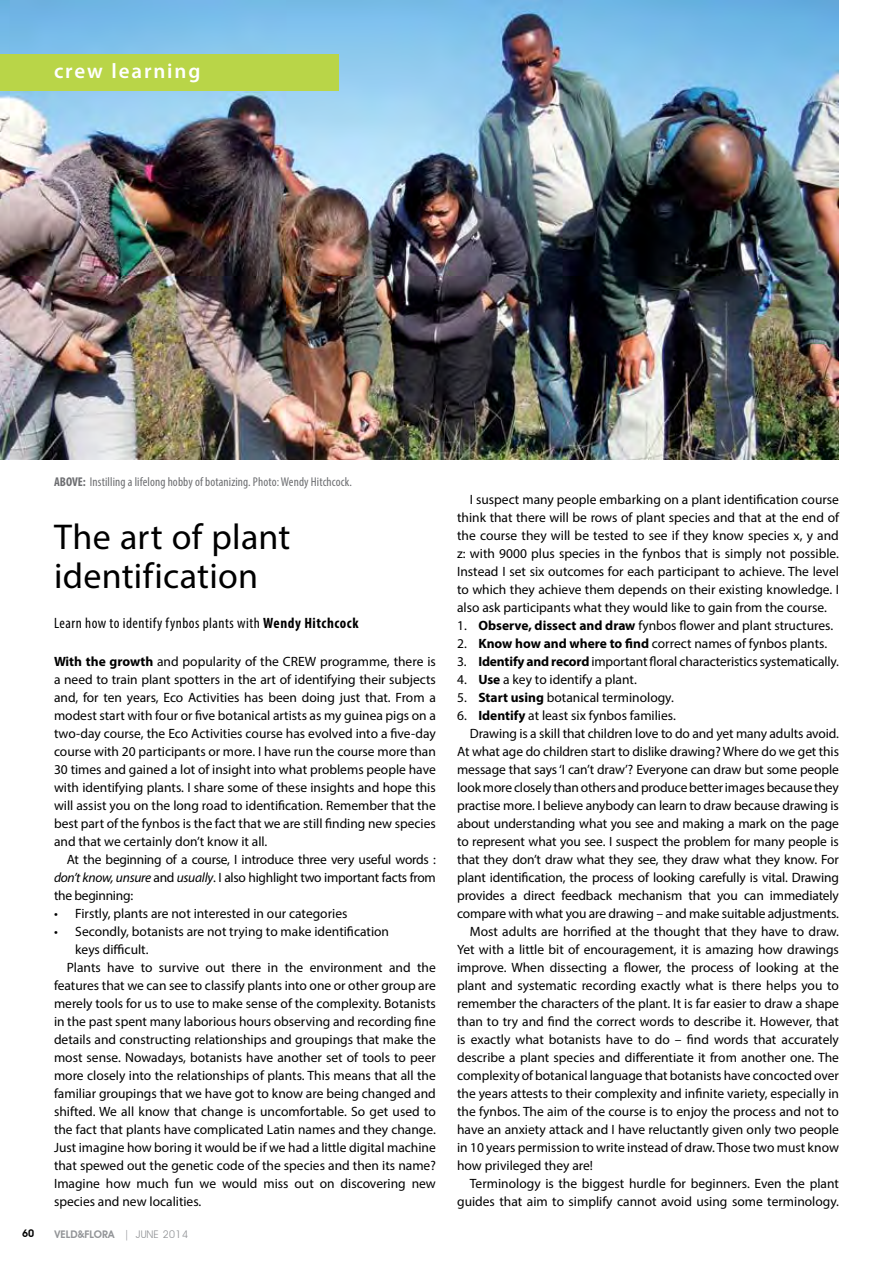
<style>
.page{position:relative;width:893px;height:1263px;background:#fff}
.page>*{position:absolute;margin:0;border:0;box-sizing:border-box;transform-origin:0 0}
.t1{font:36px/39px "Myriad Pro";letter-spacing:.01em;color:#000}
.t2{font:600 21px "Myriad Pro";letter-spacing:.09em;color:#fff}
.t3{font:condensed 15px "Myriad Pro";letter-spacing:.035em;color:#000}
.t4{font:13.5px/18px "Myriad Pro";color:#000;text-align:justify}
.t5{font:condensed 12.75px "Myriad Pro";letter-spacing:.01em;color:#6d6e71}
.t6{font:600 10.5px "Avant Garde IT Cby BT";color:#939598}
.t7{font:600 10.5px "Avant Garde IT Cby BT";color:#000}
.s1{font-weight:700}
.s2{font-style:italic}
.s3{font-weight:400}
</style>
<div class="page">
<img style="left:0;top:0;width:839px;height:460px">
<div style="left:0;top:54px;width:338px;height:36px;background:#b9d548"></div>
<h2 class="t2" style="left:54px;top:57px;width:148px">crew learning</h2>
<p class="t5" style="left:54px;top:474px;width:300px"><span class="s1">ABOVE:</span> Instilling a lifelong hobby of botanizing. Photo: Wendy Hitchcock.</p>
<h1 class="t1" style="left:54px;top:517px;width:238px">The art of plant identification</h1>
<p class="t3" style="left:54px;top:614px;width:306px">Learn how to identify fynbos plants with <span class="s1">Wendy Hitchcock</span></p>
<p class="t4" style="left:54px;top:652px;width:383px"><span class="s1">With the growth</span> and popularity of the CREW programme, there is a need to train plant spotters in the art of identifying their subjects and, for ten years, Eco Activities has been doing just that. From a modest start with four or five botanical artists as my guinea pigs on a two-day course, the Eco Activities course has evolved into a five-day course with 20 participants or more. I have run the course more than 30 times and gained a lot of insight into what problems people have with identifying plants. I share some of these insights and hope this will assist you on the long road to identification. Remember that the best part of the fynbos is the fact that we are still finding new species and that we certainly don’t know it all.</p>
<p class="t4" style="left:54px;top:850px;width:383px;text-indent:13px">At the beginning of a course, I introduce three very useful words : <span class="s2">don’t know, unsure</span> and <span class="s2">usually</span>. I also highlight two important facts from the beginning:</p>
<p class="t4" style="left:54px;top:904px;width:295px">• Firstly, plants are not interested in our categories</p>
<p class="t4" style="left:54px;top:922px;width:337px">• Secondly, botanists are not trying to make identification</p>
<p class="t4" style="left:75px;top:940px;width:75px">keys difficult.</p>
<p class="t4" style="left:67px;top:958px;width:371px">Plants have to survive out there in the environment and the</p>
<p class="t4" style="left:54px;top:976px;width:383px">features that we can see to classify plants into one or other group are</p>
<p class="t4" style="left:54px;top:994px;width:383px">merely tools for us to use to make sense of the complexity. Botanists</p>
<p class="t4" style="left:54px;top:1012px;width:383px">in the past spent many laborious hours observing and recording fine</p>
<p class="t4" style="left:54px;top:1030px;width:383px">details and constructing relationships and groupings that make the</p>
<p class="t4" style="left:54px;top:1048px;width:383px">most sense. Nowadays, botanists have another set of tools to peer</p>
<p class="t4" style="left:54px;top:1066px;width:383px">more closely into the relationships of plants. This means that all the</p>
<p class="t4" style="left:54px;top:1084px;width:383px">familiar groupings that we have got to know are being changed and</p>
<p class="t4" style="left:54px;top:1102px;width:383px">shifted. We all know that change is uncomfortable. So get used to</p>
<p class="t4" style="left:54px;top:1120px;width:383px">the fact that plants have complicated Latin names and they change.</p>
<p class="t4" style="left:54px;top:1138px;width:383px">Just imagine how boring it would be if we had a little digital machine</p>
<p class="t4" style="left:54px;top:1156px;width:383px">that spewed out the genetic code of the species and then its name?</p>
<p class="t4" style="left:54px;top:1174px;width:383px">Imagine how much fun we would miss out on discovering new</p>
<p class="t4" style="left:54px;top:1192px;width:149px">species and new localities.</p>
<p class="t7" style="left:22px;top:1227px;width:14px">60</p>
<p class="t6" style="left:55px;top:1228px;width:135px">VELD&amp;FLORA <span class="s3">| JUNE 2014</span></p>
<p class="t4" style="left:457px;top:490px;width:383px;text-indent:13px">I suspect many people embarking on a plant identification course think that there will be rows of plant species and that at the end of the course they will be tested to see if they know species x, y and z: with 9000 plus species in the fynbos that is simply not possible.<br>Instead I set six outcomes for each participant to achieve. The level to which they achieve them depends on their existing knowledge. I also ask participants what they would like to gain from the course.</p>
<p class="t4" style="left:457px;top:616px;width:378px">1. <span class="s1">Observe, dissect and draw</span> fynbos flower and plant structures.</p>
<p class="t4" style="left:457px;top:634px;width:372px">2. <span class="s1">Know how and where to find</span> correct names of fynbos plants.</p>
<p class="t4" style="left:457px;top:652px;width:383px">3. <span class="s1">Identify and record</span> important floral characteristics systematically.</p>
<p class="t4" style="left:457px;top:670px;width:181px">4. <span class="s1">Use</span> a key to identify a plant.</p>
<p class="t4" style="left:457px;top:688px;width:218px">5. <span class="s1">Start using</span> botanical terminology.</p>
<p class="t4" style="left:457px;top:706px;width:220px">6. <span class="s1">Identify</span> at least six fynbos families.</p>
<p class="t4" style="left:470px;top:724px;width:371px">Drawing is a skill that children love to do and yet many adults avoid.</p>
<p class="t4" style="left:457px;top:742px;width:383px">At what age do children start to dislike drawing? Where do we get this</p>
<p class="t4" style="left:457px;top:760px;width:383px">message that says ‘I can’t draw’? Everyone can draw but some people</p>
<p class="t4" style="left:457px;top:778px;width:383px">look more closely than others and produce better images because they</p>
<p class="t4" style="left:457px;top:796px;width:383px">practise more. I believe anybody can learn to draw because drawing is</p>
<p class="t4" style="left:457px;top:814px;width:383px">about understanding what you see and making a mark on the page</p>
<p class="t4" style="left:457px;top:832px;width:383px">to represent what you see. I suspect the problem for many people is</p>
<p class="t4" style="left:457px;top:850px;width:383px">that they don’t draw what they see, they draw what they know. For</p>
<p class="t4" style="left:457px;top:868px;width:383px">plant identification, the process of looking carefully is vital. Drawing</p>
<p class="t4" style="left:457px;top:886px;width:383px">provides a direct feedback mechanism that you can immediately</p>
<p class="t4" style="left:457px;top:904px;width:383px">compare with what you are drawing – and make suitable adjustments.</p>
<p class="t4" style="left:470px;top:922px;width:371px">Most adults are horrified at the thought that they have to draw.</p>
<p class="t4" style="left:457px;top:940px;width:383px">Yet with a little bit of encouragement, it is amazing how drawings</p>
<p class="t4" style="left:457px;top:958px;width:383px">improve. When dissecting a flower, the process of looking at the</p>
<p class="t4" style="left:457px;top:976px;width:383px">plant and systematic recording exactly what is there helps you to</p>
<p class="t4" style="left:457px;top:994px;width:383px">remember the characters of the plant. It is far easier to draw a shape</p>
<p class="t4" style="left:457px;top:1012px;width:383px">than to try and find the correct words to describe it. However, that</p>
<p class="t4" style="left:457px;top:1030px;width:383px">is exactly what botanists have to do – find words that accurately</p>
<p class="t4" style="left:457px;top:1048px;width:383px">describe a plant species and differentiate it from another one. The</p>
<p class="t4" style="left:457px;top:1066px;width:383px">complexity of botanical language that botanists have concocted over</p>
<p class="t4" style="left:457px;top:1084px;width:383px">the years attests to their complexity and infinite variety, especially in</p>
<p class="t4" style="left:457px;top:1102px;width:383px">the fynbos. The aim of the course is to enjoy the process and not to</p>
<p class="t4" style="left:457px;top:1120px;width:383px">have an anxiety attack and I have reluctantly given only two people</p>
<p class="t4" style="left:457px;top:1138px;width:383px">in 10 years permission to write instead of draw. Those two must know</p>
<p class="t4" style="left:457px;top:1156px;width:137px">how privileged they are!</p>
<p class="t4" style="left:470px;top:1174px;width:371px">Terminology is the biggest hurdle for beginners. Even the plant</p>
<p class="t4" style="left:457px;top:1192px;width:383px">guides that aim to simplify cannot avoid using some terminology.</p>
</div>
